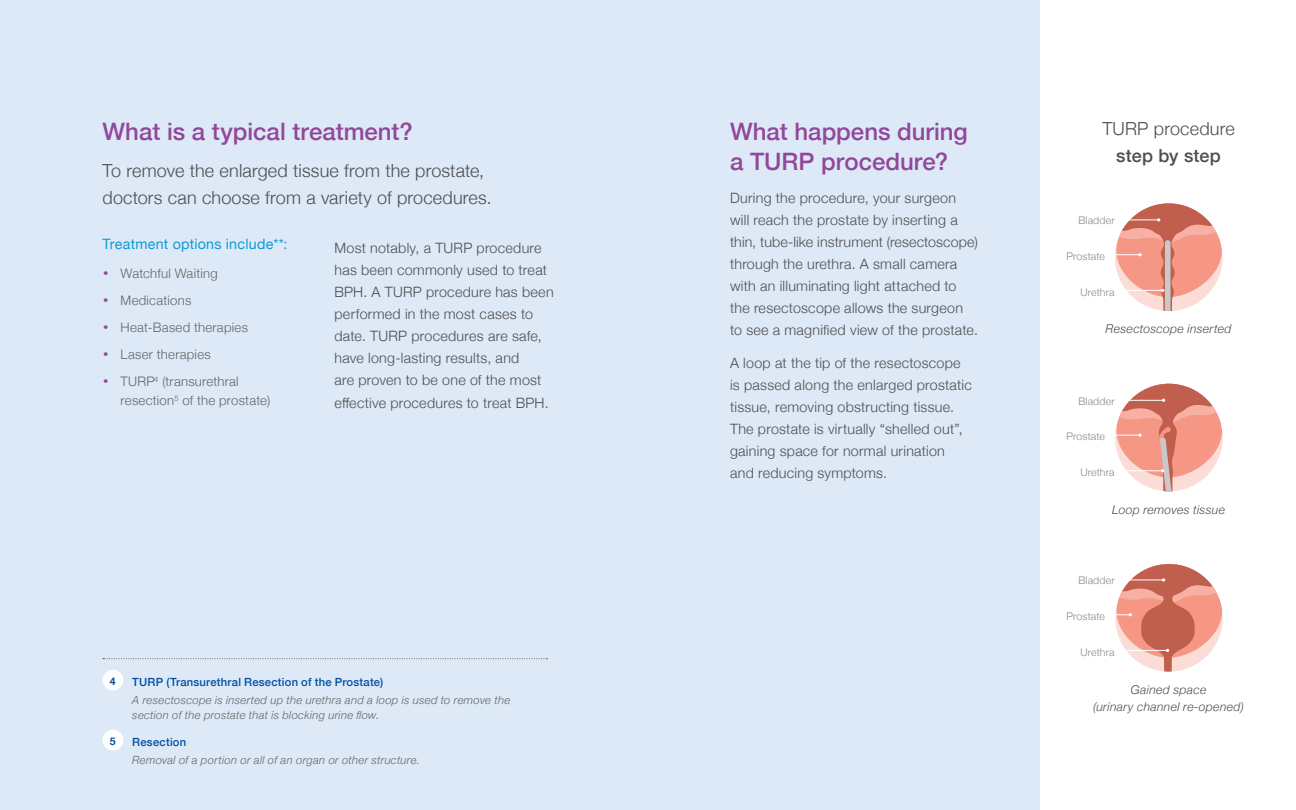
<style>
.page{position:relative;width:1296px;height:810px;background:#fff}
.page>*{position:absolute;margin:0;border:0;box-sizing:border-box;transform-origin:0 0}
.t1{font:500 24px/30px "Helvetica Neue";color:#91489a}
.t2{font:300 18px/27px "Helvetica Neue";letter-spacing:.01em;color:#4d4d4f}
.t3{font:500 18px "Helvetica Neue";letter-spacing:.015em;color:#4d4d4f}
.t4{font:300 14.25px/22.2px "Helvetica Neue";letter-spacing:.02em;color:#4d4d4f}
.t5{font:14.25px "Helvetica Neue";letter-spacing:.02em;color:#0f9ad6}
.t6{font:300 13.2px/19.5px "Helvetica Neue";letter-spacing:.02em;color:#636466}
.t7{font:italic 300 12.15px/16.2px "Helvetica Neue";letter-spacing:.025em;color:#4d4d4f;text-align:center}
.t8{font:italic 300 11.25px/15px "Helvetica Neue";letter-spacing:.025em;color:#636466}
.t9{font:500 11.25px "Helvetica Neue";letter-spacing:.02em;color:#034ea2}
.t10{font:300 10.5px "Helvetica Neue";letter-spacing:.01em;color:#8b8a8d}
.t11{font:700 10.5px "Helvetica Neue";color:#034ea2}
.s1{color:#91489a}
</style>
<div class="page">
<div style="left:0;top:0;width:1039px;height:810px;background:#dde9f7"></div>
<svg style="left:103px;top:658px;width:444px;height:1px"></svg>
<div style="left:103px;top:670px;width:20px;height:20px;background:#fff;border-radius:50%"></div>
<svg style="left:1115px;top:203px;width:108px;height:108px"></svg>
<svg style="left:1115px;top:384px;width:108px;height:107px"></svg>
<svg style="left:1115px;top:564px;width:108px;height:108px"></svg>
<div style="left:103px;top:730px;width:20px;height:20px;background:#fff;border-radius:50%"></div>
<h1 class="t1" style="left:103px;top:115px;width:312px">What is a typical treatment?</h1>
<p class="t2" style="left:103px;top:156px;width:391px">To remove the enlarged tissue from the prostate, doctors can choose from a variety of procedures.</p>
<p class="t5" style="left:103px;top:234px;width:186px">Treatment options include**:</p>
<p class="t6" style="left:103px;top:262px;width:117px"><span class="s1">•</span> Watchful Waiting</p>
<p class="t6" style="left:103px;top:289px;width:90px"><span class="s1">•</span> Medications</p>
<p class="t6" style="left:103px;top:316px;width:147px"><span class="s1">•</span> Heat-Based therapies</p>
<p class="t6" style="left:103px;top:343px;width:110px"><span class="s1">•</span> Laser therapies</p>
<p class="t6" style="left:121px;top:370px;width:151px;text-indent:-18px"><span class="s1">•</span> TURP<sup>4</sup> (transurethral resection<sup>5</sup> of the prostate)</p>
<p class="t4" style="left:334px;top:235px;width:221px">Most notably, a TURP procedure has been commonly used to treat<br>BPH. A TURP procedure has been performed in the most cases to date. TURP procedures are safe, have long-lasting results, and<br>are proven to be one of the most effective procedures to treat BPH.</p>
<p class="t11" style="left:110px;top:673px;width:7px">4</p>
<p class="t11" style="left:110px;top:733px;width:7px">5</p>
<p class="t9" style="left:132px;top:673px;width:253px">TURP (Transurethral Resection of the Prostate)</p>
<p class="t8" style="left:132px;top:692px;width:379px">A resectoscope is inserted up the urethra and a loop is used to remove the section of the prostate that is blocking urine flow.</p>
<p class="t9" style="left:132px;top:733px;width:55px">Resection</p>
<p class="t8" style="left:132px;top:752px;width:289px">Removal of a portion or all of an organ or other structure.</p>
<h1 class="t1" style="left:730px;top:115px;width:239px">What happens during a TURP procedure?</h1>
<p class="t4" style="left:730px;top:185px;width:249px">During the procedure, your surgeon will reach the prostate by inserting a thin, tube-like instrument (resectoscope) through the urethra. A small camera with an illuminating light attached to the resectoscope allows the surgeon to see a magnified view of the prostate.</p>
<p class="t4" style="left:730px;top:350px;width:243px">A loop at the tip of the resectoscope is passed along the enlarged prostatic tissue, removing obstructing tissue.<br>The prostate is virtually “shelled out”, gaining space for normal urination and reducing symptoms.</p>
<p class="t2" style="left:1102px;top:114px;width:134px">TURP procedure</p>
<p class="t3" style="left:1116px;top:142px;width:106px">step by step</p>
<p class="t10" style="left:1078px;top:212px;width:38px">Bladder</p>
<p class="t10" style="left:1067px;top:248px;width:40px">Prostate</p>
<p class="t10" style="left:1081px;top:283px;width:36px">Urethra</p>
<p class="t7" style="left:1106px;top:320px;width:127px">Resectoscope inserted</p>
<p class="t10" style="left:1078px;top:392px;width:38px">Bladder</p>
<p class="t10" style="left:1067px;top:428px;width:40px">Prostate</p>
<p class="t10" style="left:1081px;top:464px;width:36px">Urethra</p>
<p class="t7" style="left:1112px;top:501px;width:114px">Loop removes tissue</p>
<p class="t10" style="left:1078px;top:572px;width:38px">Bladder</p>
<p class="t10" style="left:1067px;top:608px;width:40px">Prostate</p>
<p class="t10" style="left:1081px;top:643px;width:36px">Urethra</p>
<p class="t7" style="left:1093px;top:681px;width:152px">Gained space<br>(urinary channel re-opened)</p>
</div>
